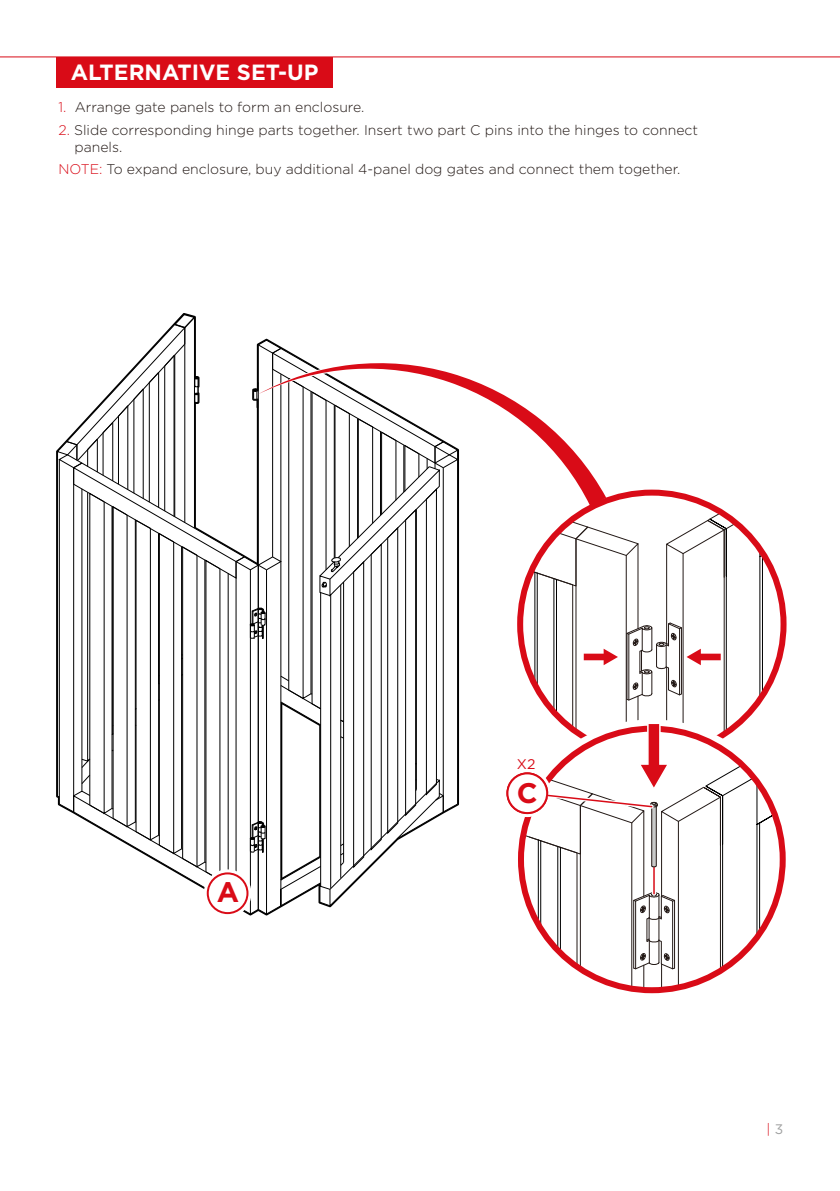
<style>
.page{position:relative;width:840px;height:1191px;background:#fff}
.page>*{position:absolute;margin:0;border:0;box-sizing:border-box;transform-origin:0 0}
.t1{font:700 28.2px "Gotham";color:#d90b17}
.t2{font:700 22px "Gotham";color:#fff}
.t3{font:300 14px/16.8px "Gotham";color:#231916}
.t4{font:14px "Gotham";color:#d90b17}
.t5{font:300 13.8px "Gotham";color:#d90b17}
.s1{color:#d90b17}
.s2{font-weight:400;color:#9fa0a0}
</style>
<div class="page">
<svg style="left:459px;top:375px;width:147px;height:125px"></svg>
<svg style="left:56px;top:313px;width:403px;height:603px"></svg>
<div style="left:207px;top:872px;width:41px;height:42px;border:2px solid #d90b17;border-radius:50%"></div>
<svg style="left:508px;top:500px;width:267px;height:489px"></svg>
<div style="left:507px;top:773px;width:40px;height:40px;background:#fff;border-radius:50%"></div>
<div style="left:506px;top:772px;width:42px;height:42px;border:2px solid #d90b17;border-radius:50%"></div>
<div style="left:57px;top:57px;width:276px;height:30px;background:#d90b17"></div>
<hr style="left:0;top:56px;width:839px;height:1px;background:#d90b17">
<h2 class="t2" style="left:71px;top:58px;width:249px">ALTERNATIVE SET-UP</h2>
<p class="t3" style="left:58px;top:98px;width:307px"><span class="s1">1.</span> Arrange gate panels to form an enclosure.</p>
<p class="t3" style="left:74px;top:121px;width:625px;text-indent:-16px"><span class="s1">2.</span> Slide corresponding hinge parts together. Insert two part C pins into the hinges to connect panels.</p>
<p class="t3" style="left:58px;top:161px;width:623px"><span class="s1">NOTE:</span> To expand enclosure, buy additional 4-panel dog gates and connect them together.</p>
<h1 class="t1" style="left:217px;top:873px;width:24px">A</h1>
<p class="t4" style="left:516px;top:755px;width:20px">X2</p>
<h1 class="t1" style="left:516px;top:774px;width:22px">C</h1>
<p class="t5" style="left:766px;top:1120px;width:18px">| <span class="s2">3</span></p>
</div>
